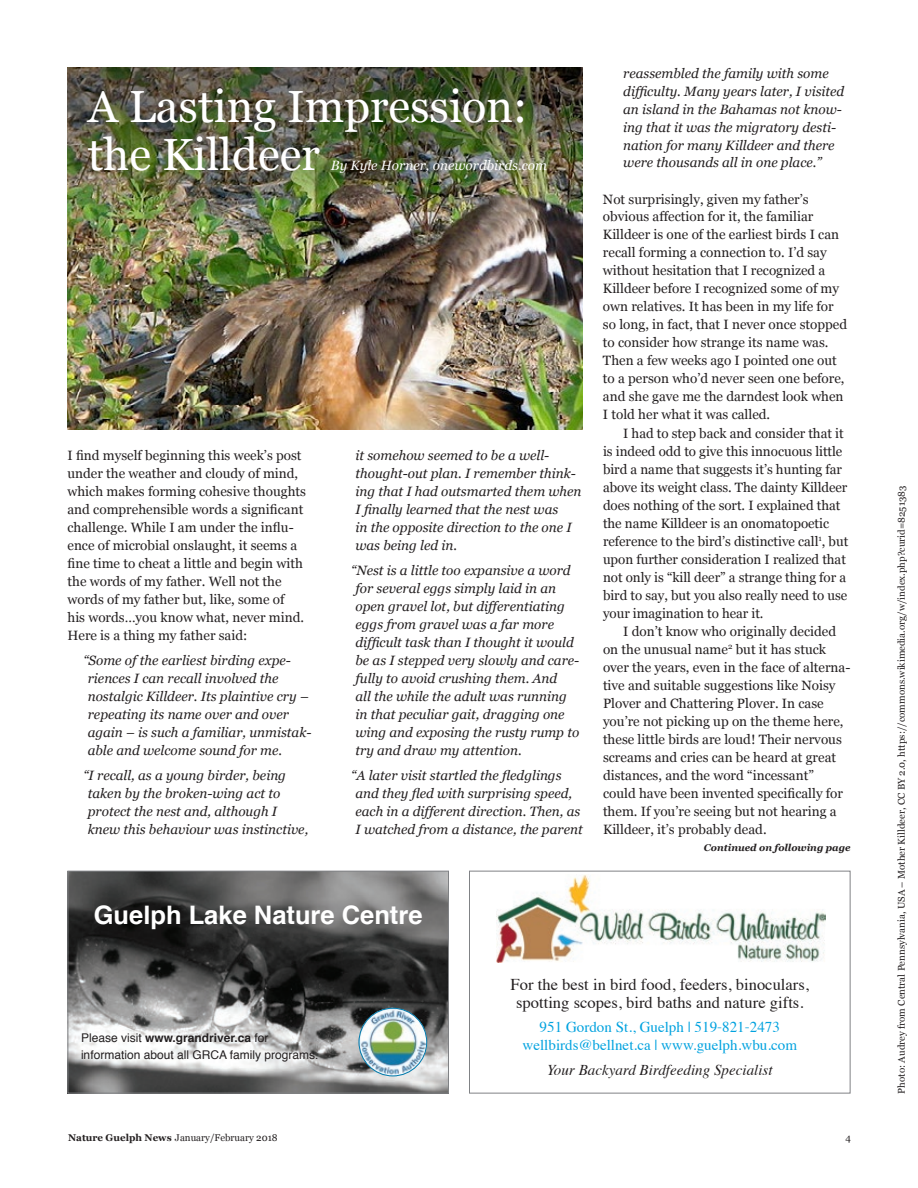
<style>
.page{position:relative;width:918px;height:1188px;background:#fff}
.page>*{position:absolute;margin:0;border:0;box-sizing:border-box;transform-origin:0 0}
.t1{font:45px/48px "Georgia";color:#fff}
.t2{font:700 25.5px "Helvetica";color:#fff}
.t3{font:16.5px/18px "Times";color:#231f20;text-align:center}
.t4{font:15px/18px "Times";color:#00a2df;text-align:center}
.t5{font:italic 15px "Times";color:#231f20}
.t6{font:13.5px/18px "Georgia";color:#231f20}
.t7{font:italic 13.5px/18px "Georgia";color:#231f20}
.t8{font:italic 13.5px "Georgia";color:#fff}
.t9{font:12px/16.5px "Helvetica";color:#231f20}
.t10{font:9.75px "Georgia";color:#231f20}
.t11{font:italic 700 9.75px "Georgia";color:#231f20}
.s1{font-weight:700}
</style>
<div class="page">
<img style="left:68px;top:212px;width:515px;height:218px">
<img style="left:68px;top:68px;width:515px;height:144px">
<div style="left:469px;top:871px;width:381px;height:223px;border:1px solid #808285"></div>
<img style="left:497px;top:875px;width:329px;height:87px">
<img style="left:70px;top:873px;width:377px;height:219px">
<div style="left:68px;top:871px;width:381px;height:223px;border:1px solid #808285"></div>
<img style="left:359px;top:1008px;width:68px;height:68px;border-radius:34px">
<div style="left:359px;top:1008px;width:68px;height:68px;border:1px solid #0079aa;border-radius:50%"></div>
<h1 class="t1" style="left:88px;top:82px;width:441px">A Lasting Impression: the Killdeer</h1>
<p class="t8" style="left:331px;top:157px;width:218px">By Kyle Horner, onewordbirds.com</p>
<p class="t6" style="left:68px;top:447px;width:240px">I find myself beginning this week’s post under the weather and cloudy of mind, which makes forming cohesive thoughts and comprehensible words a significant challenge. While I am under the influ&shy;ence of microbial onslaught, it seems a fine time to cheat a little and begin with the words of my father. Well not the words of my father but, like, some of<br>his words…you know what, never mind.<br>Here is a thing my father said:</p>
<p class="t7" style="left:88px;top:651px;width:225px;text-indent:-4px">“Some of the earliest birding expe&shy;riences I can recall involved the nostalgic Killdeer. Its plaintive cry – repeating its name over and over again – is such a familiar, unmistak&shy;able and welcome sound for me.</p>
<p class="t7" style="left:88px;top:766px;width:222px;text-indent:-4px">“I recall, as a young birder, being taken by the broken-wing act to protect the nest and, although I knew this behaviour was instinctive,</p>
<p class="t7" style="left:355px;top:447px;width:228px">it somehow seemed to be a well&shy;thought-out plan. I remember think&shy;ing that I had outsmarted them when<br>I finally learned that the nest was<br>in the opposite direction to the one I was being led in.</p>
<p class="t7" style="left:355px;top:561px;width:225px;text-indent:-4px">“Nest is a little too expansive a word for several eggs simply laid in an open gravel lot, but differentiating eggs from gravel was a far more difficult task than I thought it would be as I stepped very slowly and care&shy;fully to avoid crushing them. And<br>all the while the adult was running in that peculiar gait, dragging one wing and exposing the rusty rump to try and draw my attention.</p>
<p class="t7" style="left:355px;top:766px;width:229px;text-indent:-4px">“A later visit startled the fledglings and they fled with surprising speed, each in a different direction. Then, as I watched from a distance, the parent</p>
<p class="t7" style="left:623px;top:64px;width:223px">reassembled the family with some difficulty. Many years later, I visited an island in the Bahamas not know&shy;ing that it was the migratory desti&shy;nation for many Killdeer and there were thousands all in one place.”</p>
<p class="t6" style="left:603px;top:190px;width:246px">Not surprisingly, given my father’s obvious affection for it, the familiar Killdeer is one of the earliest birds I can recall forming a connection to. I’d say without hesitation that I recognized a Killdeer before I recognized some of my own relatives. It has been in my life for so long, in fact, that I never once stopped to consider how strange its name was.<br>Then a few weeks ago I pointed one out to a person who’d never seen one before, and she gave me the darndest look when I told her what it was called.</p>
<p class="t6" style="left:603px;top:424px;width:247px;text-indent:20px">I had to step back and consider that it is indeed odd to give this innocuous little bird a name that suggests it’s hunting far above its weight class. The dainty Killdeer does nothing of the sort. I explained that the name Killdeer is an onomatopoetic reference to the bird’s distinctive call<sup>1</sup>, but upon further consideration I realized that not only is “kill deer” a strange thing for a bird to say, but you also really need to use your imagination to hear it.</p>
<p class="t6" style="left:603px;top:622px;width:249px;text-indent:20px">I don’t know who originally decided on the unusual name<sup>2</sup> but it has stuck over the years, even in the face of alterna&shy;tive and suitable suggestions like Noisy Plover and Chattering Plover. In case you’re not picking up on the theme here, these little birds are loud! Their nervous screams and cries can be heard at great distances, and the word “incessant”<br>could have been invented specifically for them. If you’re seeing but not hearing a Killdeer, it’s probably dead.</p>
<p class="t11" style="left:704px;top:842px;width:148px">Continued on following page</p>
<h2 class="t2" style="left:94px;top:894px;width:330px">Guelph Lake Nature Centre</h2>
<p class="t9" style="left:81px;top:1030px;width:239px">Please visit <span class="s1">www.grandriver.ca</span> for information about all GRCA family programs.</p>
<p class="t3" style="left:511px;top:974px;width:300px">For the best in bird food, feeders, binoculars, spotting scopes, bird baths and nature gifts.</p>
<p class="t4" style="left:523px;top:1017px;width:276px">951 Gordon St., Guelph | 519-821-2473 wellbirds@bellnet.ca | www.guelph.wbu.com</p>
<p class="t5" style="left:547px;top:1057px;width:227px">Your Backyard Birdfeeding Specialist</p>
<p class="t10" style="left:68px;top:1132px;width:211px"><span class="s1">Nature Guelph News</span> January/February 2018</p>
<p class="t10" style="left:846px;top:1132px;width:7px">4</p>
<p class="t10" style="left:896px;top:1094px;width:609px;rotate:-90deg">Photo: Audrey from Central Pennsylvania, USA – Mother Killdeer, CC BY 2.0, https://commons.wikimedia.org/w/index.php?curid=8251383</p>
</div>
